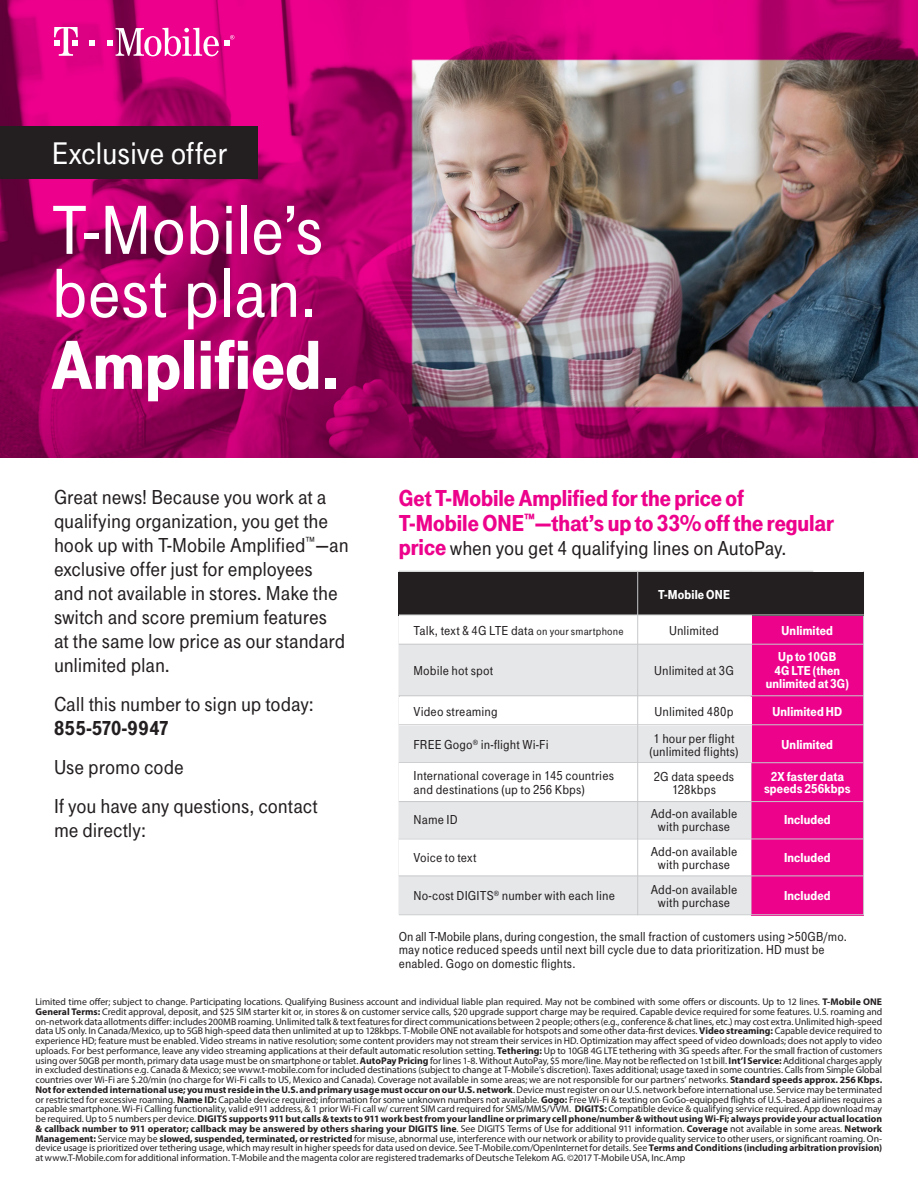
<style>
.page{position:relative;width:918px;height:1188px;background:#fff}
.page>*{position:absolute;margin:0;border:0;box-sizing:border-box;transform-origin:0 0}
.t1{font:72px/63px "Tele Grotesk Hal";letter-spacing:-.005em;color:#fff}
.t2{font:72px "Tele Grotesk Ult";color:#fff}
.t3{font:32.4px "Tele Grotesk Hal";letter-spacing:-.01em;color:#fff}
.t4{font:24px/25.5px "Tele Grotesk Ult";color:#ed028c}
.t5{font:21px/24px "Tele Grotesk Hal";letter-spacing:-.005em;color:#231f20}
.t6{font:13.5px/12.6px "Tele Grotesk Hal";letter-spacing:.005em;color:#231f20;text-align:center}
.t7{font:13.5px/13.5px "Tele Grotesk Ult";letter-spacing:.01em;color:#fff;text-align:center}
.t8{font:9.75px/9.8px "Myriad Pro";letter-spacing:-.005em;color:#231f20;text-align:justify}
.s1{font-family:"Tele Grotesk Ult"}
.s2{font-family:"Tele Grotesk Ult";font-size:24px;color:#ed028c}
.s3{font-size:11.25px}
.s4{font-weight:700}
</style>
<div class="page">
<img style="left:0;top:0;width:918px;height:458px">
<svg style="left:90px;top:40px;width:5px;height:6px"></svg>
<svg style="left:107px;top:28px;width:127px;height:28px"></svg>
<svg style="left:54px;top:27px;width:24px;height:29px"></svg>
<div style="left:0;top:126px;width:257px;height:52px;background:#231f20"></div>
<div style="left:751px;top:615px;width:113px;height:300px;background:#ed028c"></div>
<hr style="left:399px;top:571px;width:1px;height:343px;background:#c7c8ca">
<hr style="left:751px;top:571px;width:1px;height:344px;background:#c7c8ca">
<hr style="left:863px;top:571px;width:1px;height:344px;background:#c7c8ca">
<div style="left:399px;top:572px;width:465px;height:43px;background:#231f20"></div>
<div style="left:399px;top:644px;width:353px;height:52px;background:#e6e7e9"></div>
<div style="left:399px;top:615px;width:353px;height:29px;background:#fff"></div>
<div style="left:399px;top:725px;width:353px;height:38px;background:#e6e7e9"></div>
<div style="left:399px;top:697px;width:353px;height:28px;background:#fff"></div>
<hr style="left:399px;top:571px;width:414px;height:1px;background:#c7c8ca">
<div style="left:400px;top:800px;width:351px;height:38px;background:#e6e7e9"></div>
<div style="left:400px;top:876px;width:351px;height:38px;background:#e6e7e9"></div>
<hr style="left:399px;top:914px;width:465px;height:1px;background:#c7c8ca">
<hr style="left:399px;top:762px;width:465px;height:1px;background:#c7c8ca">
<hr style="left:399px;top:839px;width:465px;height:1px;background:#c7c8ca">
<hr style="left:399px;top:695px;width:465px;height:1px;background:#c7c8ca">
<hr style="left:399px;top:875px;width:465px;height:1px;background:#c7c8ca">
<hr style="left:399px;top:724px;width:465px;height:1px;background:#c7c8ca">
<hr style="left:399px;top:801px;width:465px;height:1px;background:#c7c8ca">
<hr style="left:399px;top:644px;width:465px;height:1px;background:#c7c8ca">
<hr style="left:399px;top:614px;width:465px;height:1px;background:#c7c8ca">
<div style="left:400px;top:763px;width:351px;height:38px;background:#fff"></div>
<hr style="left:637px;top:571px;width:1px;height:344px;background:#c7c8ca">
<p class="t3" style="left:52px;top:135px;width:177px">Exclusive offer</p>
<p class="t1" style="left:52px;top:199px;width:273px">T-Mobile’s best plan.</p>
<p class="t2" style="left:52px;top:325px;width:290px">Amplified.</p>
<p class="t5" style="left:54px;top:485px;width:296px">Great news! Because you work at a qualifying organization, you get the hook up with T-Mobile Amplified<sup>™</sup>—an exclusive offer just for employees<br>and not available in stores. Make the switch and score premium features<br>at the same low price as our standard unlimited plan.</p>
<p class="t5" style="left:54px;top:692px;width:261px">Call this number to sign up today:<br><span class="s1">855-570-9947</span></p>
<p class="t5" style="left:54px;top:747px;width:265px;line-height:39px">Use promo code<br>If you have any questions, contact</p>
<p class="t5" style="left:54px;top:818px;width:93px">me directly:</p>
<p class="t4" style="left:399px;top:485px;width:437px">Get T-Mobile Amplified for the price of<br>T-Mobile ONE<sup>™</sup>—that’s up to 33% off the regular</p>
<p class="t5" style="left:399px;top:537px;width:389px"><span class="s2">price</span> when you get 4 qualifying lines on AutoPay.</p>
<p class="t7" style="left:658px;top:588px;width:74px">T-Mobile ONE</p>
<p class="t6" style="left:414px;top:624px;width:212px">Talk, text &amp; 4G LTE data <span class="s3">on your smartphone</span></p>
<p class="t6" style="left:414px;top:664px;width:81px">Mobile hot spot</p>
<p class="t6" style="left:654px;top:664px;width:81px">Unlimited at 3G</p>
<p class="t7" style="left:782px;top:624px;width:53px">Unlimited</p>
<p class="t7" style="left:766px;top:650px;width:84px">Up to 10GB<br>4G LTE (then unlimited at 3G)</p>
<p class="t6" style="left:669px;top:624px;width:51px">Unlimited</p>
<p class="t6" style="left:414px;top:706px;width:86px">Video streaming</p>
<p class="t6" style="left:414px;top:739px;width:137px">FREE Gogo<sup>®</sup> in-flight Wi-Fi</p>
<p class="t6" style="left:414px;top:769px;width:202px;line-height:14.4px;text-align:left">International coverage in 145 countries and destinations (up to 256 Kbps)</p>
<p class="t6" style="left:414px;top:814px;width:46px">Name ID</p>
<p class="t6" style="left:414px;top:852px;width:65px">Voice to text</p>
<p class="t6" style="left:414px;top:890px;width:203px">No-cost DIGITS<sup>®</sup> number with each line</p>
<p class="t6" style="left:655px;top:705px;width:80px">Unlimited 480p</p>
<p class="t6" style="left:649px;top:732px;width:91px;text-align:left">1 hour per flight (unlimited flights)</p>
<p class="t6" style="left:654px;top:770px;width:82px">2G data speeds<br>128kbps</p>
<p class="t6" style="left:651px;top:808px;width:88px">Add-on available with purchase</p>
<p class="t6" style="left:651px;top:845px;width:88px">Add-on available with purchase</p>
<p class="t6" style="left:651px;top:883px;width:88px">Add-on available with purchase</p>
<p class="t7" style="left:772px;top:705px;width:71px">Unlimited HD</p>
<p class="t7" style="left:782px;top:738px;width:53px">Unlimited</p>
<p class="t7" style="left:764px;top:770px;width:88px;line-height:12.6px">2X faster data speeds 256kbps</p>
<p class="t7" style="left:784px;top:813px;width:48px">Included</p>
<p class="t7" style="left:784px;top:851px;width:48px">Included</p>
<p class="t7" style="left:784px;top:889px;width:48px">Included</p>
<p class="t6" style="left:399px;top:930px;width:450px;line-height:13.5px;text-align:left">On all T-Mobile plans, during congestion, the small fraction of customers using &gt;50GB/mo. may notice reduced speeds until next bill cycle due to data prioritization. HD must be enabled. Gogo on domestic flights.</p>
<p class="t8" style="left:35px;top:997px;width:848px">Limited time offer; subject to change. Participating locations. Qualifying Business account and individual liable plan required. May not be combined with some offers or discounts. Up to 12 lines. <span class="s4">T-Mobile ONE General Terms:</span> Credit approval, deposit, and $25 SIM starter kit or, in stores &amp; on customer service calls, $20 upgrade support charge may be required. Capable device required for some features. U.S. roaming and on-network data allotments differ: includes 200MB roaming. Unlimited talk &amp; text features for direct communications between 2 people; others (e.g., conference &amp; chat lines, etc.) may cost extra. Unlimited high-speed data US only. In Canada/Mexico, up to 5GB high-speed data then unlimited at up to 128kbps. T-Mobile ONE not available for hotspots and some other data-first devices. <span class="s4">Video streaming:</span> Capable device required to experience HD; feature must be enabled. Video streams in native resolution; some content providers may not stream their services in HD. Optimization may affect speed of video downloads; does not apply to video uploads. For best performance, leave any video streaming applications at their default automatic resolution setting. <span class="s4">Tethering:</span> Up to 10GB 4G LTE tethering with 3G speeds after. For the small fraction of customers using over 50GB per month, primary data usage must be on smartphone or tablet. <span class="s4">AutoPay Pricing</span> for lines 1-8. Without AutoPay, $5 more/line. May not be reflected on 1st bill. <span class="s4">Int’l Service:</span> Additional charges apply in excluded destinations e.g. Canada &amp; Mexico; see www.t-mobile.com for included destinations (subject to change at T-Mobile’s discretion). Taxes additional; usage taxed in some countries. Calls from Simple Global countries over Wi-Fi are $.20/min (no charge for Wi-Fi calls to US, Mexico and Canada). Coverage not available in some areas; we are not responsible for our partners’ networks. <span class="s4">Standard speeds approx. 256 Kbps.<br>Not for extended international use; you must reside in the U.S. and primary usage must occur on our U.S. network</span>. Device must register on our U.S. network before international use. Service may be terminated or restricted for excessive roaming. <span class="s4">Name ID:</span> Capable device required; information for some unknown numbers not available. <span class="s4">Gogo:</span> Free Wi-Fi &amp; texting on GoGo-equipped flights of U.S.-based airlines requires a capable smartphone. Wi-Fi Calling functionality, valid e911 address, &amp; 1 prior Wi-Fi call w/ current SIM card required for SMS/MMS/VVM. <span class="s4">DIGITS:</span> Compatible device &amp; qualifying service required. App download may be required. Up to 5 numbers per device. <span class="s4">DIGITS supports 911 but calls &amp; texts to 911 work best from your landline or primary cell phone/number &amp; without using Wi-Fi; always provide your actual location &amp; callback number to 911 operator; callback may be answered by others sharing your DIGITS line</span>. See DIGITS Terms of Use for additional 911 information. <span class="s4">Coverage</span> not available in some areas. <span class="s4">Network Management:</span> Service may be <span class="s4">slowed, suspended, terminated, or restricted</span> for misuse, abnormal use, interference with our network or ability to provide quality service to other users, or significant roaming. On&shy;device usage is prioritized over tethering usage, which may result in higher speeds for data used on device. See T-Mobile.com/OpenInternet for details. See <span class="s4">Terms and Conditions (including arbitration provision) </span>at www.T-Mobile.com for additional information. T-Mobile and the magenta color are registered trademarks of Deutsche Telekom AG. ©2017 T-Mobile USA, Inc.Amp</p>
</div>
